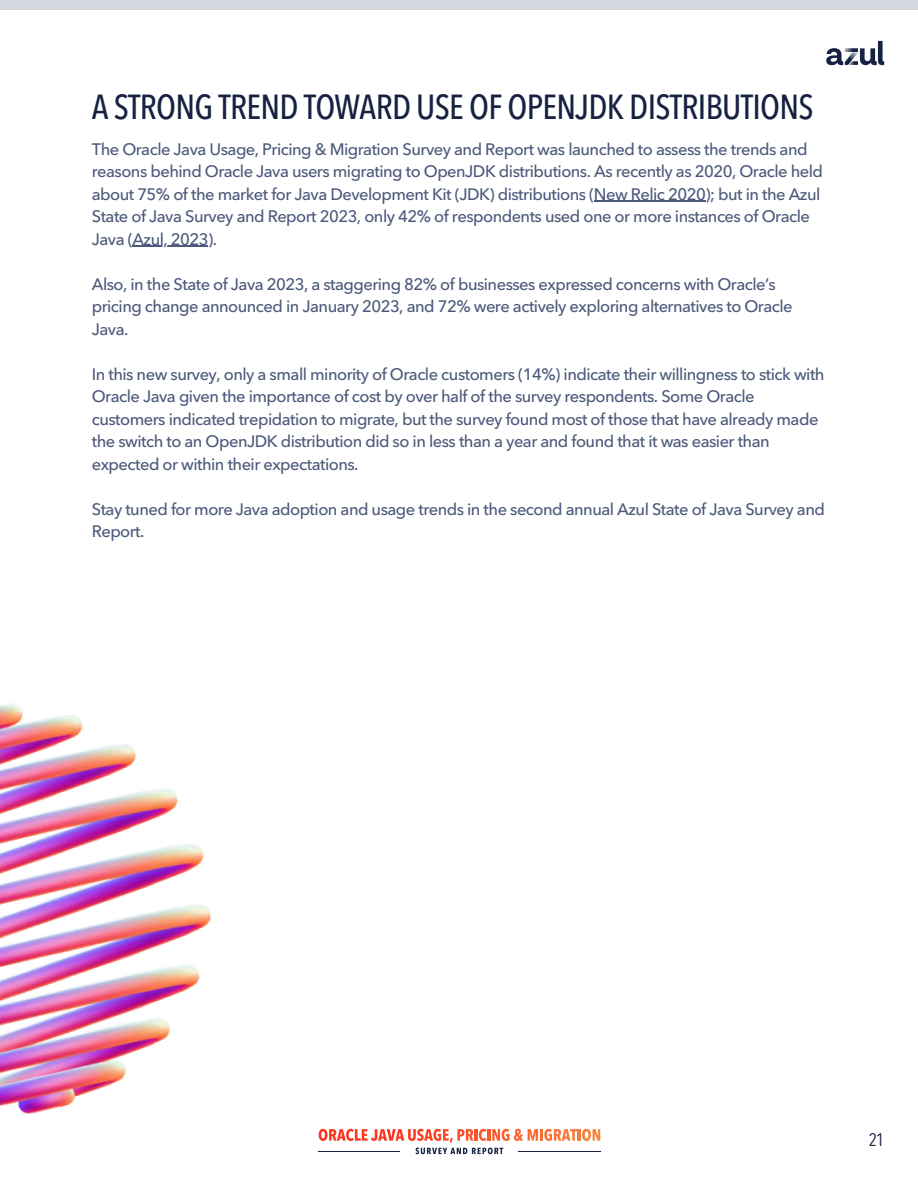
<style>
.page{position:relative;width:918px;height:1188px;background:#fff}
.page>*{position:absolute;margin:0;border:0;box-sizing:border-box;transform-origin:0 0}
.t1{font:500 condensed 34.5px "Avenir Next LT Pro";letter-spacing:-.02em;color:#162241}
.t2{font:condensed 18px "Avenir Next LT Pro";color:#162241}
.t3{font:500 16.5px/22.5px "Avenir Next LT Pro";letter-spacing:-.03em;color:#4c597b}
</style>
<div class="page">
<div style="left:0;top:0;width:918px;height:9px;background:#d3d7de"></div>
<svg style="left:826px;top:41px;width:58px;height:24px"></svg>
<img style="left:0;top:704px;width:212px;height:410px">
<hr style="left:594px;top:201px;width:111px;height:1px;background:#4c597b">
<hr style="left:132px;top:246px;width:76px;height:1px;background:#4c597b">
<hr style="left:318px;top:1151px;width:82px;height:1px;background:#162241">
<svg style="left:319px;top:1129px;width:281px;height:25px"></svg>
<h1 class="t1" style="left:92px;top:93px;width:724px">A STRONG TREND TOWARD USE OF OPENJDK DISTRIBUTIONS</h1>
<p class="t3" style="left:92px;top:139px;width:733px">The Oracle Java Usage, Pricing &amp; Migration Survey and Report was launched to assess the trends and reasons behind Oracle Java users migrating to OpenJDK distributions. As recently as 2020, Oracle held about 75% of the market for Java Development Kit (JDK) distributions (New Relic 2020); but in the Azul State of Java Survey and Report 2023, only 42% of respondents used one or more instances of Oracle Java (Azul, 2023).</p>
<p class="t3" style="left:92px;top:274px;width:702px">Also, in the State of Java 2023, a staggering 82% of businesses expressed concerns with Oracle’s pricing change announced in January 2023, and 72% were actively exploring alternatives to Oracle<br>Java.</p>
<p class="t3" style="left:92px;top:364px;width:734px">In this new survey, only a small minority of Oracle customers (14%) indicate their willingness to stick with Oracle Java given the importance of cost by over half of the survey respondents. Some Oracle customers indicated trepidation to migrate, but the survey found most of those that have already made the switch to an OpenJDK distribution did so in less than a year and found that it was easier than expected or within their expectations.</p>
<p class="t3" style="left:92px;top:499px;width:735px">Stay tuned for more Java adoption and usage trends in the second annual Azul State of Java Survey and<br>Report.</p>
<p class="t2" style="left:869px;top:1132px;width:17px">21</p>
</div>
